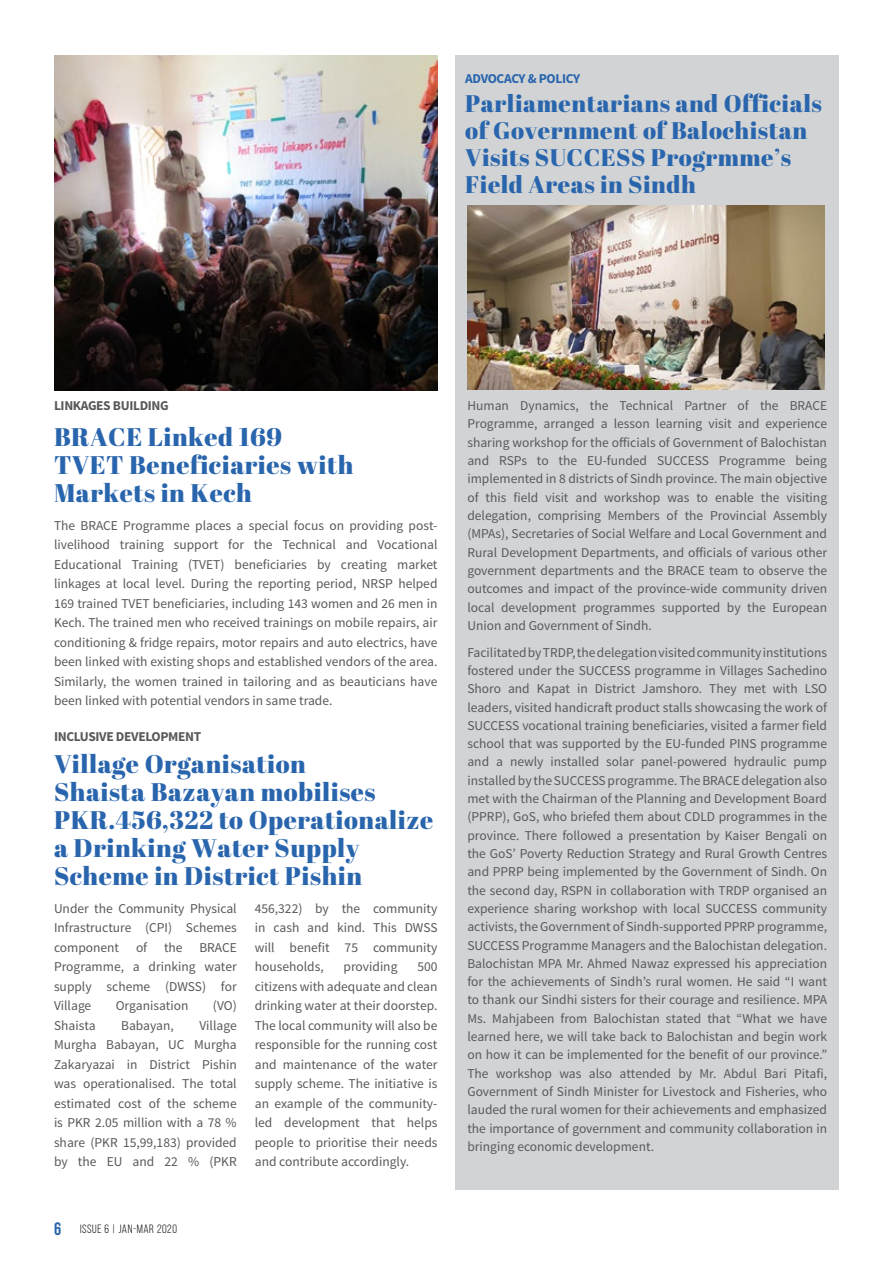
<style>
.page{position:relative;width:893px;height:1263px;background:#fff}
.page>*{position:absolute;margin:0;border:0;box-sizing:border-box;transform-origin:0 0}
.t1{font:25.5px/28px "Abril Fatface";letter-spacing:.02em;color:#2965ad}
.t2{font:24px/27px "Abril Fatface";letter-spacing:.02em;color:#2965ad}
.t3{font:13.5px/18.3px "Source Sans Pro";color:#58595b;text-align:justify}
.t4{font:700 13.5px "Source Sans Pro";letter-spacing:-.025em;color:#58595b}
.t5{font:700 13.5px "Source Sans Pro";letter-spacing:-.025em;color:#2965ad}
.t6{font:12px "Bebas Neue";letter-spacing:.05em;color:#000}
.s1{font-weight:700;font-size:18px;color:#2965ad}
</style>
<div class="page">
<div style="left:455px;top:55px;width:384px;height:1134px;background:#d1d3d4"></div>
<img style="left:467px;top:206px;width:358px;height:183px">
<img style="left:54px;top:55px;width:383px;height:336px">
<p class="t5" style="left:465px;top:70px;width:116px">ADVOCACY &amp; POLICY</p>
<h2 class="t2" style="left:465px;top:89px;width:358px">Parliamentarians and Officials of Government of Balochistan<br>Visits SUCCESS Progrmme’s<br>Field Areas in Sindh</h2>
<p class="t4" style="left:54px;top:397px;width:116px">LINKAGES BUILDING</p>
<h1 class="t1" style="left:54px;top:422px;width:301px">BRACE Linked 169<br>TVET Beneficiaries with<br>Markets in Kech</h1>
<p class="t3" style="left:54px;top:516px;width:385px;line-height:19.5px">The BRACE Programme places a special focus on providing post&shy;livelihood training support for the Technical and Vocational Educational Training (TVET) beneficiaries by creating market linkages at local level. During the reporting period, NRSP helped 169 trained TVET beneficiaries, including 143 women and 26 men in Kech. The trained men who received trainings on mobile repairs, air conditioning &amp; fridge repairs, motor repairs and auto electrics, have been linked with existing shops and established vendors of the area.<br>Similarly, the women trained in tailoring and as beauticians have been linked with potential vendors in same trade.</p>
<p class="t4" style="left:54px;top:728px;width:149px">INCLUSIVE DEVELOPMENT</p>
<h1 class="t1" style="left:54px;top:749px;width:381px">Village Organisation<br>Shaista Bazayan mobilises<br>PKR.456,322 to Operationalize a Drinking Water Supply<br>Scheme in District Pishin</h1>
<p class="t3" style="left:54px;top:899px;width:184px;line-height:19.5px">Under the Community Physical Infrastructure (CPI) Schemes component of the BRACE Programme, a drinking water supply scheme (DWSS) for Village</p>
<p class="t3" style="left:116px;top:997px;width:74px">Organisation</p>
<p class="t3" style="left:213px;top:997px;width:25px">(VO)</p>
<p class="t3" style="left:54px;top:1016px;width:184px;line-height:19.5px;text-indent:145px">Village Murgha Babayan, UC Murgha Zakaryazai in District Pishin was operationalised. The total estimated cost of the scheme is PKR 2.05 million with a 78 % share (PKR 15,99,183) provided by the EU and 22 % (PKR</p>
<p class="t3" style="left:54px;top:1016px;width:43px">Shaista</p>
<p class="t3" style="left:121px;top:1016px;width:54px">Babayan,</p>
<p class="t3" style="left:255px;top:899px;width:184px;line-height:19.5px">456,322) by the community in cash and kind. This DWSS will benefit 75 community households,</p>
<p class="t3" style="left:344px;top:958px;width:55px">providing</p>
<p class="t3" style="left:255px;top:957px;width:184px;line-height:19.5px;text-indent:163px">500 citizens with adequate and clean drinking water at their doorstep.<br>The local community will also be responsible for the running cost and maintenance of the water supply scheme. The initiative is an example of the community&shy;led development that helps people to prioritise their needs and contribute accordingly.</p>
<p class="t6" style="left:54px;top:1222px;width:124px"><span class="s1">6</span> ISSUE 6 | JAN-MAR 2020</p>
<p class="t3" style="left:467px;top:397px;width:361px">Human Dynamics, the Technical Partner of the BRACE Programme, arranged a lesson learning visit and experience sharing workshop for the officials of Government of Balochistan and RSPs to the EU-funded SUCCESS Programme being implemented in 8 districts of Sindh province. The main objective of this field visit and workshop was to enable the visiting delegation, comprising Members of the Provincial Assembly (MPAs), Secretaries of Social Welfare and Local Government and Rural Development Departments, and officials of various other government departments and the BRACE team to observe the outcomes and impact of the province-wide community driven local development programmes supported by the European Union and Government of Sindh.</p>
<p class="t3" style="left:467px;top:643px;width:361px">Facilitated by TRDP, the delegation visited community institutions fostered under the SUCCESS programme in Villages Sachedino Shoro and Kapat in District Jamshoro. They met with LSO leaders, visited handicraft product stalls showcasing the work of SUCCESS vocational training beneficiaries, visited a farmer field school that was supported by the EU-funded PINS programme and a newly installed solar panel-powered hydraulic pump installed by the SUCCESS programme. The BRACE delegation also met with the Chairman of the Planning and Development Board (PPRP), GoS, who briefed them about CDLD programmes in the province. There followed a presentation by Kaiser Bengali on the GoS’ Poverty Reduction Strategy and Rural Growth Centres and PPRP being implemented by the Government of Sindh. On the second day, RSPN in collaboration with TRDP organised an experience sharing workshop with local SUCCESS community activists, the Government of Sindh-supported PPRP programme, SUCCESS Programme Managers and the Balochistan delegation.<br>Balochistan MPA Mr. Ahmed Nawaz expressed his appreciation for the achievements of Sindh’s rural women. He said “I want to thank our Sindhi sisters for their courage and resilience. MPA Ms. Mahjabeen from Balochistan stated that “What we have learned here, we will take back to Balochistan and begin work on how it can be implemented for the benefit of our province.” The workshop was also attended by Mr. Abdul Bari Pitafi, Government of Sindh Minister for Livestock and Fisheries, who lauded the rural women for their achievements and emphasized the importance of government and community collaboration in bringing economic development.</p>
</div>
